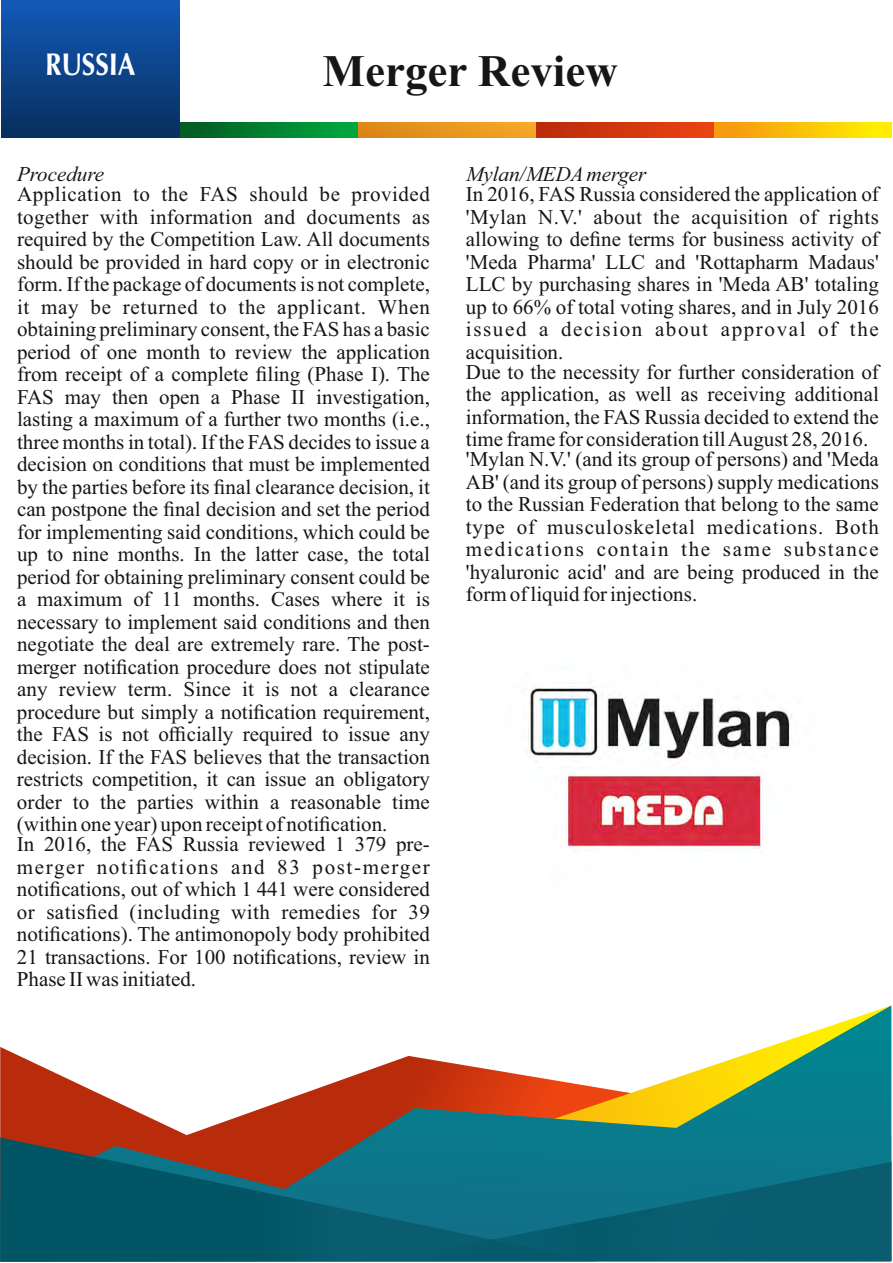
<style>
.page{position:relative;width:893px;height:1263px;background:#fff}
.page>*{position:absolute;margin:0;border:0;box-sizing:border-box;transform-origin:0 0}
.t1{font:700 45px "Times New Roman";color:#151616}
.t2{font:700 29.7px "Opium";color:#fff;scale:.85 1}
.t3{font:21px/22.5px "Times New Roman";color:#151616;text-align:justify}
.t4{font:italic 21px "Times New Roman";color:#151616}
</style>
<div class="page">
<svg style="left:713px;top:122px;width:178px;height:15px;background:#fac208"></svg>
<svg style="left:535px;top:122px;width:178px;height:15px;background:#d2380e"></svg>
<svg style="left:358px;top:122px;width:177px;height:15px;background:#e8961f"></svg>
<svg style="left:180px;top:122px;width:178px;height:15px;background:#018130"></svg>
<div style="left:2px;top:0;width:178px;height:137px;background:linear-gradient(to bottom,#135ab8,#082e5e)"></div>
<svg style="left:0;top:1005px;width:891px;height:257px"></svg>
<svg style="left:0;top:1137px;width:596px;height:125px;background:#23565f"></svg>
<svg style="left:379px;top:1162px;width:512px;height:99px;background:#0b677a"></svg>
<img style="left:524px;top:683px;width:268px;height:169px">
<h2 class="t2" style="left:45px;top:54px;width:107px">RUSSIA</h2>
<h1 class="t1" style="left:323px;top:55px;width:297px">Merger Review</h1>
<p class="t4" style="left:17px;top:166px;width:89px">Procedure</p>
<p class="t3" style="left:17px;top:185px;width:414px">Application to the FAS should be provided together with information and documents as required by the Competition Law. All documents should be provided in hard copy or in electronic form. If the package of documents is not complete, it may be returned to the applicant. When obtaining preliminary consent, the FAS has a basic period of one month to review the application from receipt of a complete filing (Phase I). The FAS may then open a Phase II investigation, lasting a maximum of a further two months (i.e., three months in total). If the FAS decides to issue a decision on conditions that must be implemented by the parties before its final clearance decision, it can postpone the final decision and set the period for implementing said conditions, which could be up to nine months. In the latter case, the total period for obtaining preliminary consent could be a maximum of 11 months. Cases where it is necessary to implement said conditions and then negotiate the deal are extremely rare. The post&shy;merger notification procedure does not stipulate any review term. Since it is not a clearance procedure but simply a notification requirement, the FAS is not officially required to issue any decision. If the FAS believes that the transaction restricts competition, it can issue an obligatory order to the parties within a reasonable time (within one year) upon receipt of notification.</p>
<p class="t3" style="left:17px;top:835px;width:414px">In 2016, the FAS Russia reviewed 1 379 pre&shy;merger notifications and 83 post-merger notifications, out of which 1 441 were considered or satisfied (including with remedies for 39 notifications). The antimonopoly body prohibited 21 transactions. For 100 notifications, review in Phase II was initiated.</p>
<p class="t4" style="left:466px;top:166px;width:182px">Mylan/MEDA merger</p>
<p class="t3" style="left:466px;top:185px;width:414px">In 2016, FAS Russia considered the application of 'Mylan N.V.' about the acquisition of rights allowing to define terms for business activity of 'Meda Pharma' LLC and 'Rottapharm Madaus' LLC by purchasing shares in 'Meda AB' totaling up to 66% of total voting shares, and in July 2016 issued a decision about approval of the acquisition.</p>
<p class="t3" style="left:466px;top:362px;width:414px">Due to the necessity for further consideration of the application, as well as receiving additional information, the FAS Russia decided to extend the time frame for consideration till August 28, 2016.</p>
<p class="t3" style="left:466px;top:450px;width:414px">'Mylan N.V.' (and its group of persons) and 'Meda AB' (and its group of persons) supply medications to the Russian Federation that belong to the same type of musculoskeletal medications. Both medications contain the same substance 'hyaluronic acid' and are being produced in the form of liquid for injections.</p>
</div>
